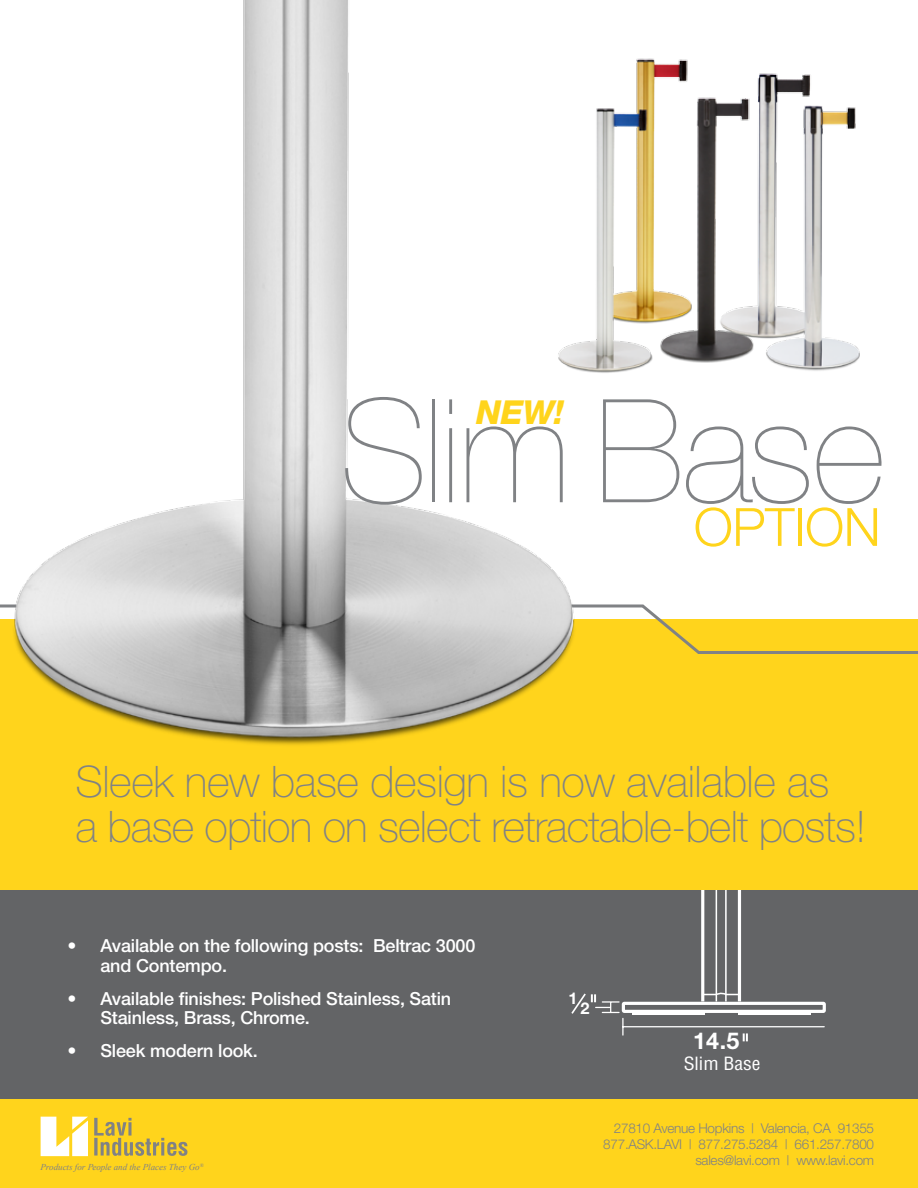
<style>
.page{position:relative;width:918px;height:1188px;background:#fff}
.page>*{position:absolute;margin:0;border:0;box-sizing:border-box;transform-origin:0 0}
.t1{font:200 144px "Helvetica Neue";letter-spacing:-.01em;color:#808285}
.t2{font:300 52.8px "Helvetica Neue";letter-spacing:-.01em;color:#ffd41c}
.t3{font:100 43.5px/45px "Helvetica Neue";letter-spacing:-.02em;color:#808285}
.t4{font:italic 800 33px "Helvetica Neue";color:#ffd41c}
.t5{font:700 23.25px "Helvetica Neue";color:#fff}
.t6{font:500 18px/19.5px "Helvetica Neue";letter-spacing:-.01em;color:#fff}
.t7{font:condensed 17.85px "Helvetica";color:#fff;scale:1.1 1}
.t8{font:700 16.2px "Helvetica Neue";color:#fff}
.t9{font:300 13.5px/16.2px "Helvetica Neue";letter-spacing:-.02em;color:#808285;text-align:right}
.t10{font:italic 9px "Times New Roman";color:#808285}
</style>
<div class="page">
<div style="left:0;top:619px;width:918px;height:562px;background:#636466"></div>
<hr style="left:633px;top:1012px;width:72px;height:2px;background:#fff">
<hr style="left:738px;top:1012px;width:73px;height:2px;background:#fff">
<hr style="left:701px;top:815px;width:3px;height:186px;background:#fff">
<hr style="left:716px;top:815px;width:1px;height:186px;background:#fff">
<hr style="left:725px;top:815px;width:2px;height:186px;background:#fff">
<hr style="left:738px;top:815px;width:3px;height:186px;background:#fff">
<svg style="left:701px;top:992px;width:37px;height:4px"></svg>
<div style="left:622px;top:1002px;width:204px;height:11px;border:3px solid #fff"></div>
<svg style="left:743px;top:1033px;width:5px;height:8px"></svg>
<hr style="left:623px;top:1026px;width:201px;height:1px;background:#fff">
<svg style="left:571px;top:993px;width:53px;height:42px"></svg>
<div style="left:0;top:619px;width:918px;height:270px;background:#ffd41c"></div>
<svg style="left:584px;top:604px;width:334px;height:50px"></svg>
<div style="left:0;top:1100px;width:918px;height:88px;background:#ffd41c"></div>
<svg style="left:41px;top:1117px;width:47px;height:39px"></svg>
<svg style="left:94px;top:1118px;width:94px;height:38px"></svg>
<img style="left:584px;top:58px;width:276px;height:315px">
<img style="left:0;top:0;width:584px;height:745px">
<h1 class="t1" style="left:340px;top:368px;width:546px">Slim Base</h1>
<h2 class="t2" style="left:694px;top:495px;width:189px">OPTION</h2>
<h3 class="t4" style="left:477px;top:393px;width:89px">NEW!</h3>
<h3 class="t3" style="left:75px;top:759px;width:792px">Sleek new base design is now available as<br>a base option on select retractable-belt posts!</h3>
<p class="t6" style="left:100px;top:936px;width:376px;text-indent:-33px">• Available on the following posts: Beltrac 3000 and Contempo.</p>
<p class="t6" style="left:100px;top:989px;width:352px;text-indent:-33px">• Available finishes: Polished Stainless, Satin<br>Stainless, Brass, Chrome.</p>
<p class="t6" style="left:67px;top:1041px;width:192px">• Sleek modern look.</p>
<p class="t10" style="left:40px;top:1161px;width:165px">Products for People and the Places They Go<sup>®</sup></p>
<p class="t8" style="left:568px;top:988px;width:11px">1</p>
<p class="t8" style="left:580px;top:998px;width:11px">2</p>
<p class="t5" style="left:693px;top:1027px;width:47px">14.5</p>
<p class="t7" style="left:684px;top:1052px;width:71px">Slim Base</p>
<p class="t9" style="left:603px;top:1119px;width:272px">27810 Avenue Hopkins | Valencia, CA 91355<br>877.ASK.LAVI | 877.275.5284 | 661.257.7800 sales@lavi.com | www.lavi.com</p>
</div>
